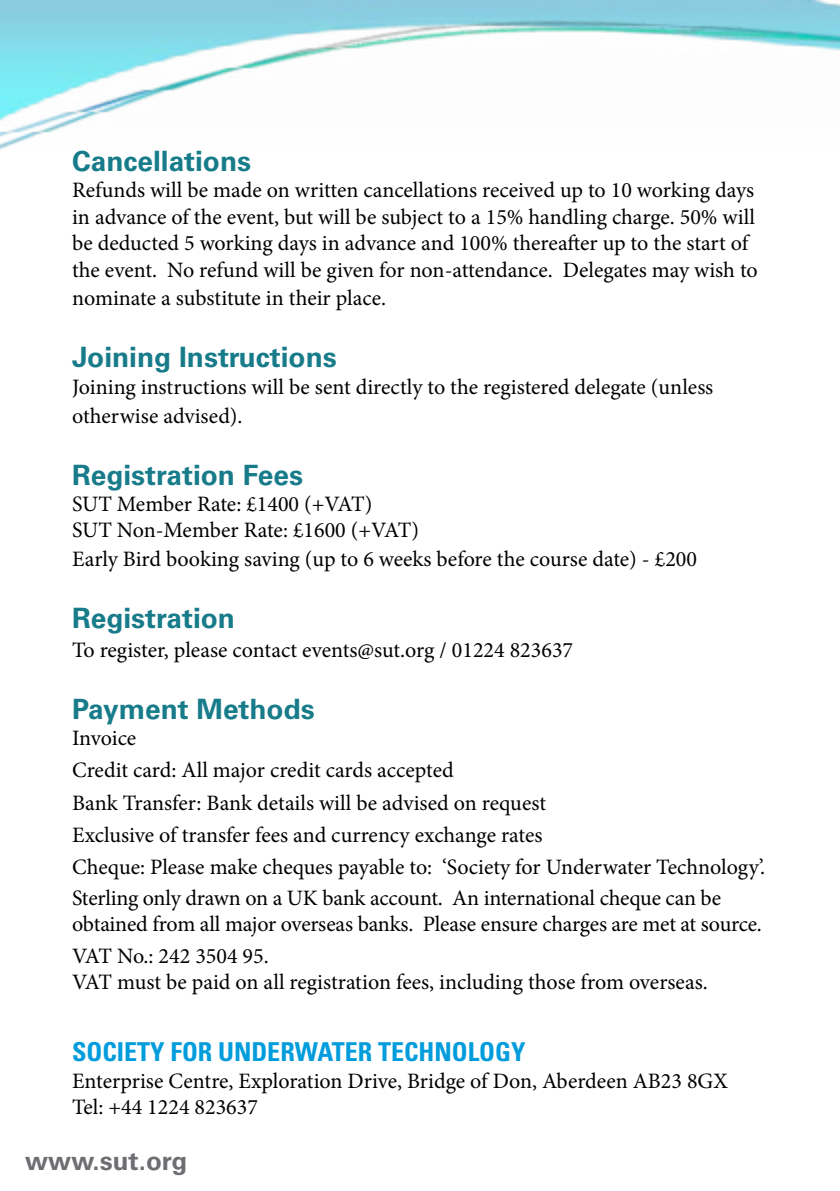
<style>
.page{position:relative;width:840px;height:1191px;background:#fff}
.page>*{position:absolute;margin:0;border:0;box-sizing:border-box;transform-origin:0 0}
.t1{font:700 28px "Univers LT";color:#177b8a}
.t2{font:700 condensed 26px "Univers LT";color:#019cdc}
.t3{font:700 26px "Univers LT";color:#6d6e71}
.t4{font:22px/26.4px "Minion Pro";letter-spacing:-.005em;color:#000}
</style>
<div class="page">
<img style="left:0;top:0;width:839px;height:150px">
<p class="t1" style="left:72px;top:145px;width:180px">Cancellations</p>
<p class="t4" style="left:72px;top:177px;width:687px">Refunds will be made on written cancellations received up to 10 working days in advance of the event, but will be subject to a 15% handling charge. 50% will be deducted 5 working days in advance and 100% thereafter up to the start of the event. No refund will be given for non-attendance. Delegates may wish to</p>
<p class="t4" style="left:72px;top:285px;width:315px">nominate a substitute in their place.</p>
<p class="t1" style="left:72px;top:341px;width:266px">Joining Instructions</p>
<p class="t4" style="left:72px;top:372px;width:642px;line-height:28.8px">Joining instructions will be sent directly to the registered delegate (unless otherwise advised).</p>
<p class="t1" style="left:72px;top:458px;width:232px">Registration Fees</p>
<p class="t4" style="left:72px;top:491px;width:348px">SUT Member Rate: £1400 (+VAT)<br>SUT Non-Member Rate: £1600 (+VAT)</p>
<p class="t4" style="left:72px;top:546px;width:626px">Early Bird booking saving (up to 6 weeks before the course date) - £200</p>
<p class="t1" style="left:72px;top:602px;width:164px">Registration</p>
<p class="t4" style="left:72px;top:637px;width:502px">To register, please contact events@sut.org / 01224 823637</p>
<p class="t1" style="left:72px;top:692px;width:244px">Payment Methods</p>
<p class="t4" style="left:72px;top:722px;width:694px;line-height:32px">Invoice<br>Credit card: All major credit cards accepted<br>Bank Transfer: Bank details will be advised on request<br>Exclusive of transfer fees and currency exchange rates<br>Cheque: Please make cheques payable to: ‘Society for Underwater Technology’.<br>Sterling only drawn on a UK bank account. An international cheque can be</p>
<p class="t4" style="left:72px;top:908px;width:691px;line-height:31.6px">obtained from all major overseas banks. Please ensure charges are met at source.<br>VAT No.: 242 3504 95.</p>
<p class="t4" style="left:72px;top:969px;width:637px">VAT must be paid on all registration fees, including those from overseas.</p>
<p class="t2" style="left:72px;top:1036px;width:455px">SOCIETY FOR UNDERWATER TECHNOLOGY</p>
<p class="t4" style="left:72px;top:1067px;width:656px">Enterprise Centre, Exploration Drive, Bridge of Don, Aberdeen AB23 8GX<br>Tel: +44 1224 823637</p>
<p class="t3" style="left:25px;top:1145px;width:163px">www.sut.org</p>
</div>
